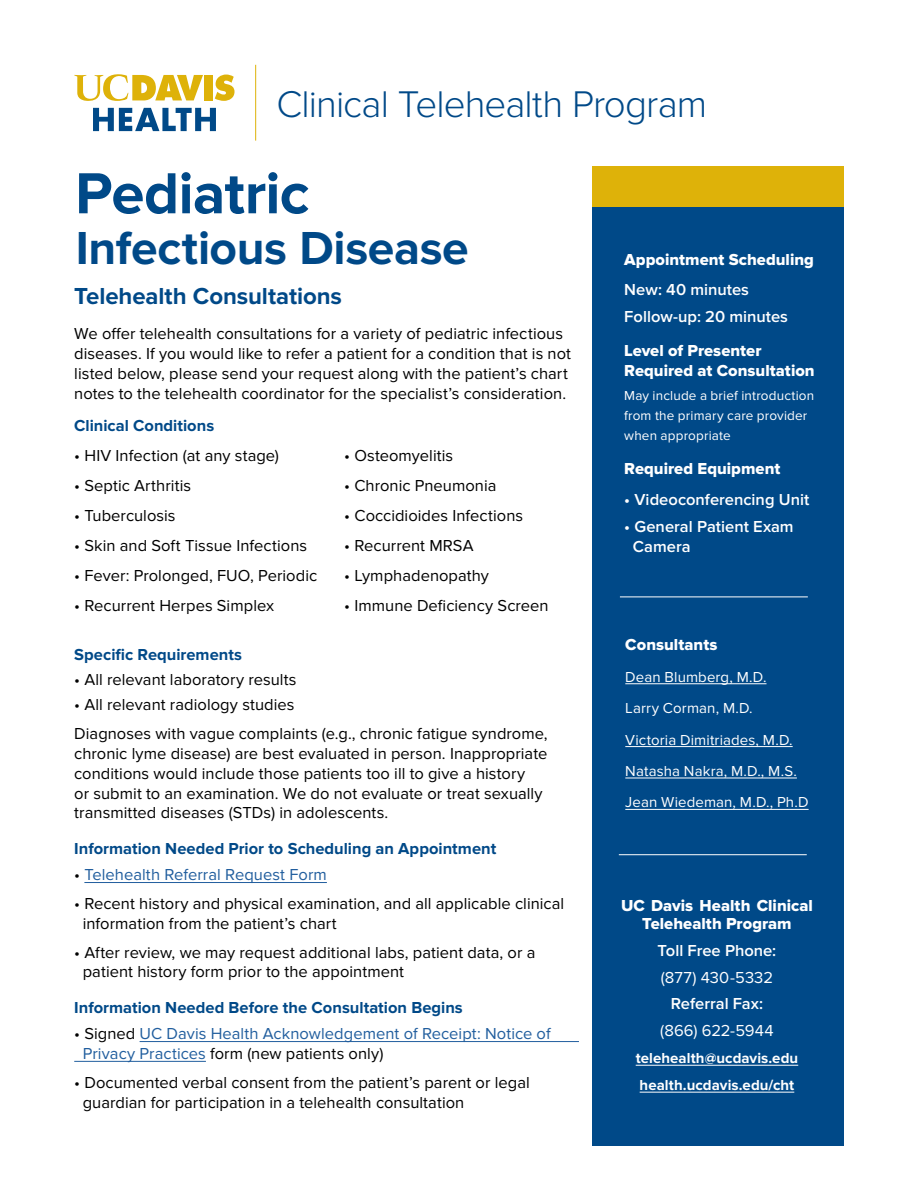
<style>
.page{position:relative;width:918px;height:1188px;background:#fff}
.page>*{position:absolute;margin:0;border:0;box-sizing:border-box;transform-origin:0 0}
.t1{font:700 60px "Proxima Nova";letter-spacing:-.015em;color:#004988}
.t2{font:700 48px "Proxima Nova";letter-spacing:-.005em;color:#004988}
.t3{font:300 38.55px "Proxima Nova";letter-spacing:-.025em;color:#004988}
.t4{font:700 24px "Proxima Nova";letter-spacing:-.005em;color:#004988}
.t5{font:16.5px/19.8px "Proxima Nova";letter-spacing:.005em;color:#000}
.t6{font:700 16.5px "Proxima Nova";color:#004988}
.t7{font:16.5px/20.2px "Proxima Nova Extrabld";color:#fff}
.t8{font:16.5px/19.8px "Proxima Nova";letter-spacing:.005em;color:#215e9e}
.t9{font:600 16.5px/27px "Proxima Nova";color:#fff}
.t10{font:16.5px "Proxima Nova";letter-spacing:.005em;color:#fff}
.t11{font:15px/31.3px "Proxima Nova";letter-spacing:.01em;color:#fff}
.t12{font:700 15px/26.8px "Proxima Nova";letter-spacing:.005em;color:#fff}
.t13{font:13.5px/20.2px "Proxima Nova";letter-spacing:.01em;color:#fff}
.s1{color:#000}
</style>
<div class="page">
<div style="left:592px;top:193px;width:252px;height:953px;background:#004988"></div>
<hr style="left:620px;top:597px;width:188px;height:1px;background:#fff">
<hr style="left:619px;top:854px;width:188px;height:1px;background:#fff">
<div style="left:592px;top:166px;width:252px;height:40px;background:#deb209"></div>
<hr style="left:636px;top:1065px;width:162px;height:1px;background:#fff">
<hr style="left:640px;top:1092px;width:154px;height:1px;background:#fff">
<hr style="left:84px;top:882px;width:243px;height:1px;background:#215e9e">
<hr style="left:140px;top:1041px;width:439px;height:1px;background:#215e9e">
<hr style="left:74px;top:1061px;width:132px;height:1px;background:#215e9e">
<hr style="left:255px;top:65px;width:1px;height:76px;background:#deb209">
<svg style="left:93px;top:108px;width:123px;height:23px"></svg>
<svg style="left:215px;top:75px;width:20px;height:26px"></svg>
<div style="left:204px;top:75px;width:9px;height:25px;background:#deb209"></div>
<svg style="left:74px;top:74px;width:129px;height:27px"></svg>
<hr style="left:625px;top:684px;width:142px;height:1px;background:#fff">
<hr style="left:625px;top:746px;width:168px;height:1px;background:#fff">
<hr style="left:625px;top:778px;width:172px;height:1px;background:#fff">
<hr style="left:625px;top:809px;width:184px;height:1px;background:#fff">
<h3 class="t3" style="left:277px;top:82px;width:432px">Clinical Telehealth Program</h3>
<h1 class="t1" style="left:75px;top:159px;width:236px">Pediatric</h1>
<h2 class="t2" style="left:76px;top:221px;width:395px">Infectious Disease</h2>
<h3 class="t4" style="left:74px;top:283px;width:269px">Telehealth Consultations</h3>
<p class="t5" style="left:74px;top:325px;width:498px">We offer telehealth consultations for a variety of pediatric infectious diseases. If you would like to refer a patient for a condition that is not listed below, please send your request along with the patient’s chart notes to the telehealth coordinator for the specialist’s consideration.</p>
<p class="t6" style="left:74px;top:416px;width:141px">Clinical Conditions</p>
<p class="t5" style="left:74px;top:446px;width:206px">• HIV Infection (at any stage)</p>
<p class="t5" style="left:344px;top:446px;width:111px">• Osteomyelitis</p>
<p class="t5" style="left:74px;top:476px;width:118px">• Septic Arthritis</p>
<p class="t5" style="left:344px;top:476px;width:154px">• Chronic Pneumonia</p>
<p class="t5" style="left:74px;top:506px;width:103px">• Tuberculosis</p>
<p class="t5" style="left:344px;top:506px;width:180px">• Coccidioides Infections</p>
<p class="t5" style="left:74px;top:536px;width:235px">• Skin and Soft Tissue Infections</p>
<p class="t5" style="left:344px;top:536px;width:131px">• Recurrent MRSA</p>
<p class="t5" style="left:74px;top:566px;width:245px">• Fever: Prolonged, FUO, Periodic</p>
<p class="t5" style="left:344px;top:566px;width:146px">• Lymphadenopathy</p>
<p class="t5" style="left:74px;top:596px;width:202px">• Recurrent Herpes Simplex</p>
<p class="t5" style="left:344px;top:596px;width:206px">• Immune Deficiency Screen</p>
<p class="t6" style="left:74px;top:645px;width:169px">Specific Requirements</p>
<p class="t5" style="left:74px;top:670px;width:224px">• All relevant laboratory results</p>
<p class="t5" style="left:74px;top:691px;width:475px;line-height:28.7px">• All relevant radiology studies<br>Diagnoses with vague complaints (e.g., chronic fatigue syndrome,</p>
<p class="t5" style="left:74px;top:744px;width:475px">chronic lyme disease) are best evaluated in person. Inappropriate conditions would include those patients too ill to give a history<br>or submit to an examination. We do not evaluate or treat sexually transmitted diseases (STDs) in adolescents.</p>
<p class="t6" style="left:74px;top:839px;width:424px">Information Needed Prior to Scheduling an Appointment</p>
<p class="t8" style="left:74px;top:865px;width:254px"><span class="s1">•</span> Telehealth Referral Request Form</p>
<p class="t5" style="left:83px;top:894px;width:483px;text-indent:-9px">• Recent history and physical examination, and all applicable clinical information from the patient’s chart</p>
<p class="t5" style="left:83px;top:943px;width:454px;text-indent:-9px">• After review, we may request additional labs, patient data, or a patient history form prior to the appointment</p>
<p class="t6" style="left:74px;top:998px;width:390px">Information Needed Before the Consultation Begins</p>
<p class="t8" style="left:83px;top:1025px;width:469px;text-indent:-9px"><span class="s1">• Signed</span> UC Davis Health Acknowledgement of Receipt: Notice of<br>Privacy Practices <span class="s1">form (new patients only)</span></p>
<p class="t5" style="left:83px;top:1073px;width:449px;text-indent:-9px">• Documented verbal consent from the patient’s parent or legal guardian for participation in a telehealth consultation</p>
<p class="t7" style="left:624px;top:250px;width:191px">Appointment Scheduling</p>
<p class="t9" style="left:624px;top:277px;width:165px">New: 40 minutes<br>Follow-up: 20 minutes</p>
<p class="t7" style="left:624px;top:341px;width:192px">Level of Presenter<br>Required at Consultation</p>
<p class="t13" style="left:624px;top:386px;width:192px">May include a brief introduction from the primary care provider when appropriate</p>
<p class="t7" style="left:624px;top:459px;width:158px">Required Equipment</p>
<p class="t9" style="left:624px;top:486px;width:187px">• Videoconferencing Unit</p>
<p class="t9" style="left:633px;top:517px;width:162px;line-height:20.2px;text-indent:-8px">• General Patient Exam<br>Camera</p>
<p class="t7" style="left:625px;top:636px;width:94px">Consultants</p>
<p class="t11" style="left:625px;top:662px;width:185px">Dean Blumberg, M.D.<br>Larry Corman, M.D.<br>Victoria Dimitriades, M.D.<br>Natasha Nakra, M.D., M.S.<br>Jean Wiedeman, M.D., Ph.D</p>
<p class="t7" style="left:621px;top:897px;width:193px;line-height:18px;text-align:center">UC Davis Health Clinical<br>Telehealth Program</p>
<p class="t9" style="left:658px;top:937px;width:120px">Toll Free Phone:</p>
<p class="t10" style="left:661px;top:968px;width:114px">(877) 430-5332</p>
<p class="t9" style="left:671px;top:991px;width:94px">Referral Fax:</p>
<p class="t10" style="left:660px;top:1021px;width:115px">(866) 622-5944</p>
<p class="t12" style="left:636px;top:1046px;width:164px">telehealth@ucdavis.edu health.ucdavis.edu/cht</p>
</div>
